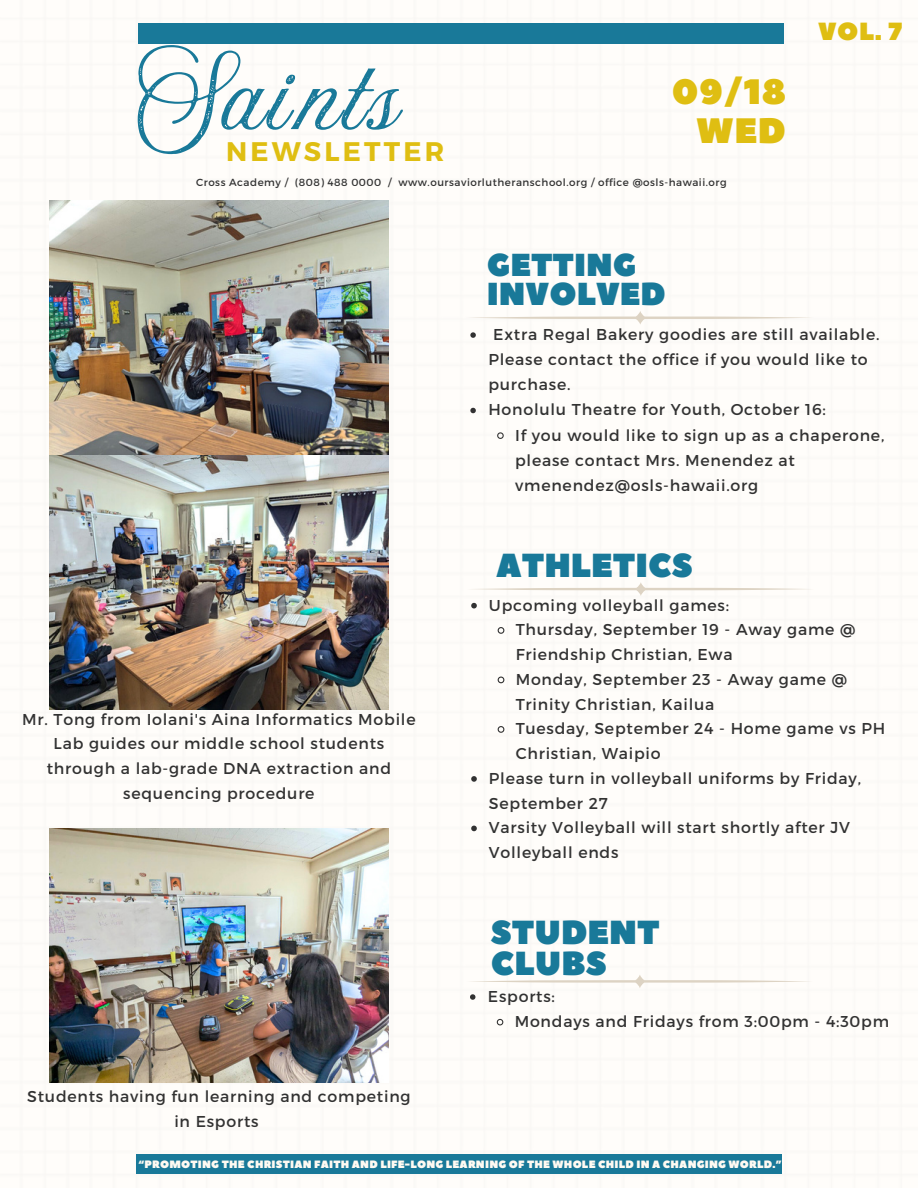
<style>
.page{position:relative;width:918px;height:1188px;background:#fff}
.page>*{position:absolute;margin:0;border:0;box-sizing:border-box;transform-origin:0 0}
.t1{font:81.15px "Amoresa Aged";letter-spacing:.02em;color:#197999}
.t2{font:35.25px/39.3px "Peace Sans";letter-spacing:.02em;color:#dfbe12;text-align:right}
.t3{font:33.3px/30.2px "Peace Sans";color:#197999}
.t4{font:31.8px/28.8px "Peace Sans";color:#197999}
.t5{font:700 26.85px "Montserrat";letter-spacing:.12em;color:#dfbe12}
.t6{font:24.75px "Peace Sans";color:#dfbe12}
.t7{font:15.75px/24.8px "Montserrat";letter-spacing:.05em;color:#323232}
.t8{font:10.65px "Peace Sans";letter-spacing:.02em;color:#fffaf2}
.t9{font:10.35px "Montserrat";letter-spacing:.05em;color:#323232}
</style>
<div class="page">
<div style="left:138px;top:24px;width:646px;height:19px;background:#197999"></div>
<div style="left:136px;top:1154px;width:646px;height:19px;background:#197999"></div>
<svg style="left:470px;top:332px;width:6px;height:6px"></svg>
<svg style="left:470px;top:408px;width:6px;height:5px"></svg>
<svg style="left:497px;top:432px;width:7px;height:7px"></svg>
<svg style="left:469px;top:311px;width:343px;height:13px"></svg>
<svg style="left:470px;top:582px;width:341px;height:13px"></svg>
<svg style="left:471px;top:603px;width:6px;height:5px"></svg>
<svg style="left:497px;top:627px;width:8px;height:7px"></svg>
<svg style="left:497px;top:676px;width:8px;height:8px"></svg>
<svg style="left:497px;top:726px;width:8px;height:7px"></svg>
<svg style="left:471px;top:776px;width:6px;height:6px"></svg>
<svg style="left:471px;top:826px;width:6px;height:5px"></svg>
<svg style="left:470px;top:994px;width:5px;height:6px"></svg>
<svg style="left:496px;top:1018px;width:8px;height:8px"></svg>
<svg style="left:469px;top:975px;width:342px;height:13px"></svg>
<img style="left:49px;top:829px;width:339px;height:254px">
<img style="left:49px;top:200px;width:339px;height:509px">
<p class="t1" style="left:138px;top:54px;width:263px">Saints</p>
<p class="t5" style="left:226px;top:134px;width:220px">NEWSLETTER</p>
<p class="t2" style="left:672px;top:73px;width:116px">09/18<br>WED</p>
<p class="t9" style="left:196px;top:176px;width:532px">Cross Academy / (808) 488 0000 / www.oursaviorlutheranschool.org / office @osls-hawaii.org</p>
<p class="t6" style="left:818px;top:15px;width:86px">VOL. 7</p>
<p class="t7" style="left:22px;top:706px;width:395px;text-align:center">Mr. Tong from Iolani's Aina Informatics Mobile Lab guides our middle school students through a lab-grade DNA extraction and sequencing procedure</p>
<h2 class="t7" style="left:27px;top:1083px;width:385px;text-align:center">Students having fun learning and competing in Esports</h2>
<h4 class="t4" style="left:487px;top:252px;width:181px">GETTING<br>INVOLVED</h4>
<p class="t7" style="left:488px;top:321px;width:393px;line-height:25.2px;text-indent:5px">Extra Regal Bakery goodies are still available.<br>Please contact the office if you would like to purchase.</p>
<h1 class="t7" style="left:488px;top:397px;width:339px">Honolulu Theatre for Youth, October 16:</h1>
<h3 class="t7" style="left:515px;top:422px;width:371px;line-height:25.2px">If you would like to sign up as a chaperone, please contact Mrs. Menendez at vmenendez@osls-hawaii.org</h3>
<h2 class="t3" style="left:496px;top:551px;width:198px">ATHLETICS</h2>
<p class="t7" style="left:489px;top:592px;width:242px">Upcoming volleyball games:</p>
<p class="t7" style="left:516px;top:617px;width:341px">Thursday, September 19 - Away game @<br>Friendship Christian, Ewa</p>
<p class="t7" style="left:516px;top:666px;width:333px">Monday, September 23 - Away game @<br>Trinity Christian, Kailua</p>
<h5 class="t7" style="left:516px;top:716px;width:371px">Tuesday, September 24 - Home game vs PH<br>Christian, Waipio</h5>
<p class="t7" style="left:489px;top:765px;width:374px">Please turn in volleyball uniforms by Friday,<br>September 27</p>
<h5 class="t7" style="left:489px;top:815px;width:362px">Varsity Volleyball will start shortly after JV<br>Volleyball ends</h5>
<h2 class="t3" style="left:491px;top:919px;width:170px">STUDENT<br>CLUBS</h2>
<p class="t7" style="left:488px;top:983px;width:69px">Esports:</p>
<p class="t7" style="left:515px;top:1008px;width:376px">Mondays and Fridays from 3:00pm - 4:30pm</p>
<p class="t8" style="left:138px;top:1157px;width:645px">“PROMOTING THE CHRISTIAN FAITH AND LIFE-LONG LEARNING OF THE WHOLE CHILD IN A CHANGING WORLD.”</p>
</div>
